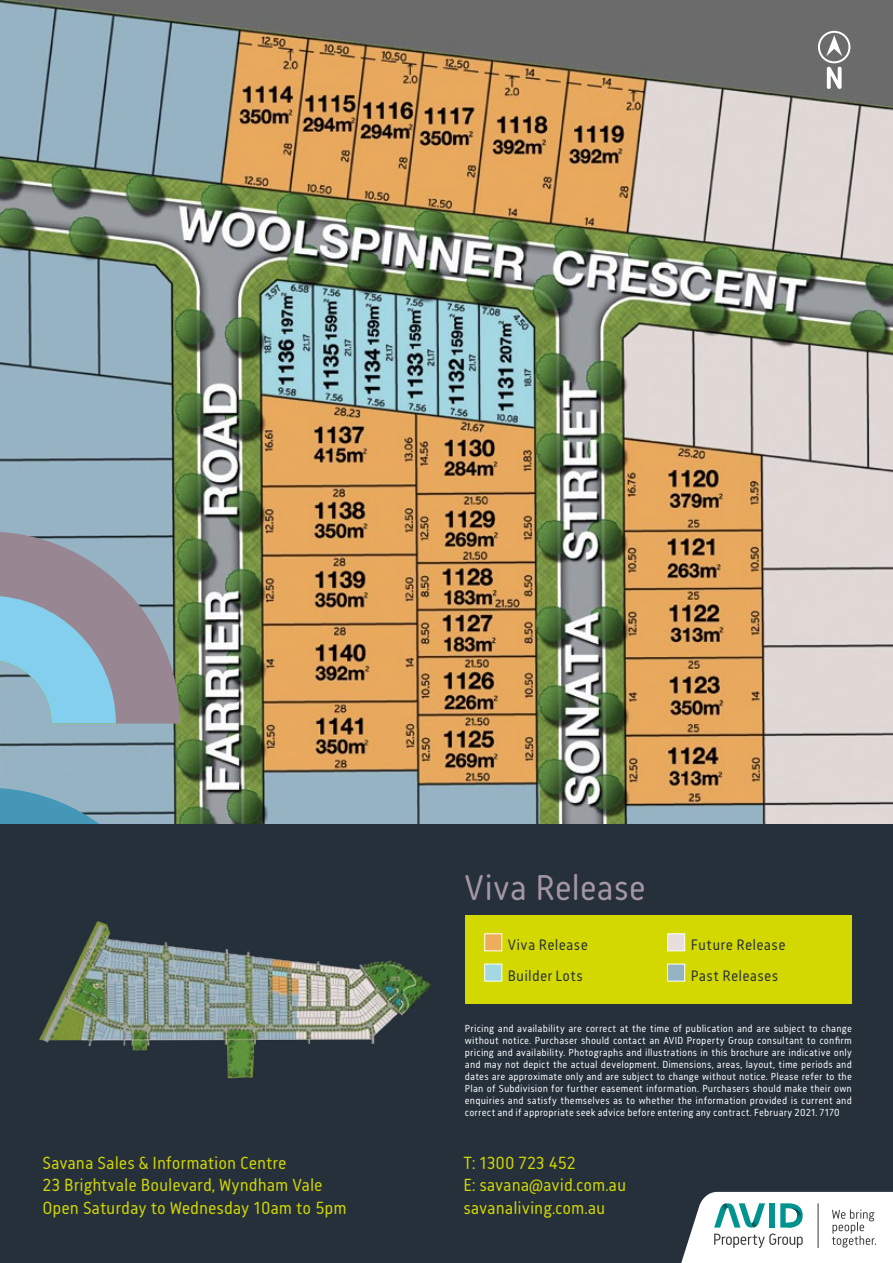
<style>
.page{position:relative;width:893px;height:1263px;background:#fff}
.page>*{position:absolute;margin:0;border:0;box-sizing:border-box;transform-origin:0 0}
.t1{font:36.6px "Korb";letter-spacing:-.005em;color:#a496a4}
.t2{font:18px/22.5px "Korb";color:#d3d800}
.t3{font:15.45px "Korb";letter-spacing:.02em;color:#25303b}
.t4{font:10.5px/12px "Korb";letter-spacing:.015em;color:#fff;text-align:justify}
.s1{font-weight:700;font-size:16.5px;color:#fff}
</style>
<div class="page">
<img style="left:0;top:0;width:893px;height:825px">
<svg style="left:0;top:531px;width:180px;height:294px;background:#8ba4b3"></svg>
<div style="left:0;top:825px;width:893px;height:438px;background:#25303b"></div>
<svg style="left:818px;top:31px;width:32px;height:58px"></svg>
<svg style="left:681px;top:1192px;width:212px;height:71px;background:#d8e2e3"></svg>
<hr style="left:818px;top:1203px;width:1px;height:45px;background:#3c3c3b">
<div style="left:465px;top:915px;width:387px;height:88px;background:#d3d800"></div>
<div style="left:484px;top:933px;width:18px;height:18px;background:#edad5b;border:1px solid #fff"></div>
<div style="left:667px;top:933px;width:18px;height:18px;background:#e7dfdd;border:1px solid #fff"></div>
<div style="left:667px;top:964px;width:18px;height:17px;background:#96b3c3;border:1px solid #fff"></div>
<div style="left:484px;top:964px;width:18px;height:17px;background:#a3d7e2;border:1px solid #fff"></div>
<img style="left:39px;top:921px;width:393px;height:158px">
<h2 class="t2" style="left:43px;top:1151px;width:306px">Savana Sales &amp; Information Centre<br>23 Brightvale Boulevard, Wyndham Vale<br>Open Saturday to Wednesday 10am to 5pm</h2>
<h1 class="t1" style="left:465px;top:866px;width:183px">Viva Release</h1>
<h3 class="t3" style="left:475px;top:936px;width:115px"><span class="s1">Key:</span> Viva Release</h3>
<h3 class="t3" style="left:691px;top:936px;width:96px">Future Release</h3>
<h3 class="t3" style="left:508px;top:967px;width:77px">Builder Lots</h3>
<h3 class="t3" style="left:691px;top:967px;width:89px">Past Releases</h3>
<p class="t4" style="left:465px;top:1022px;width:388px">Pricing and availability are correct at the time of publication and are subject to change without notice. Purchaser should contact an AVID Property Group consultant to confirm pricing and availability. Photographs and illustrations in this brochure are indicative only and may not depict the actual development. Dimensions, areas, layout, time periods and dates are approximate only and are subject to change without notice. Please refer to the Plan of Subdivision for further easement information. Purchasers should make their own enquiries and satisfy themselves as to whether the information provided is current and correct and if appropriate seek advice before entering any contract. February 2021. 7170</p>
<h2 class="t2" style="left:463px;top:1151px;width:164px">T: 1300 723 452<br>E: savana@avid.com.au savanaliving.com.au</h2>
</div>
